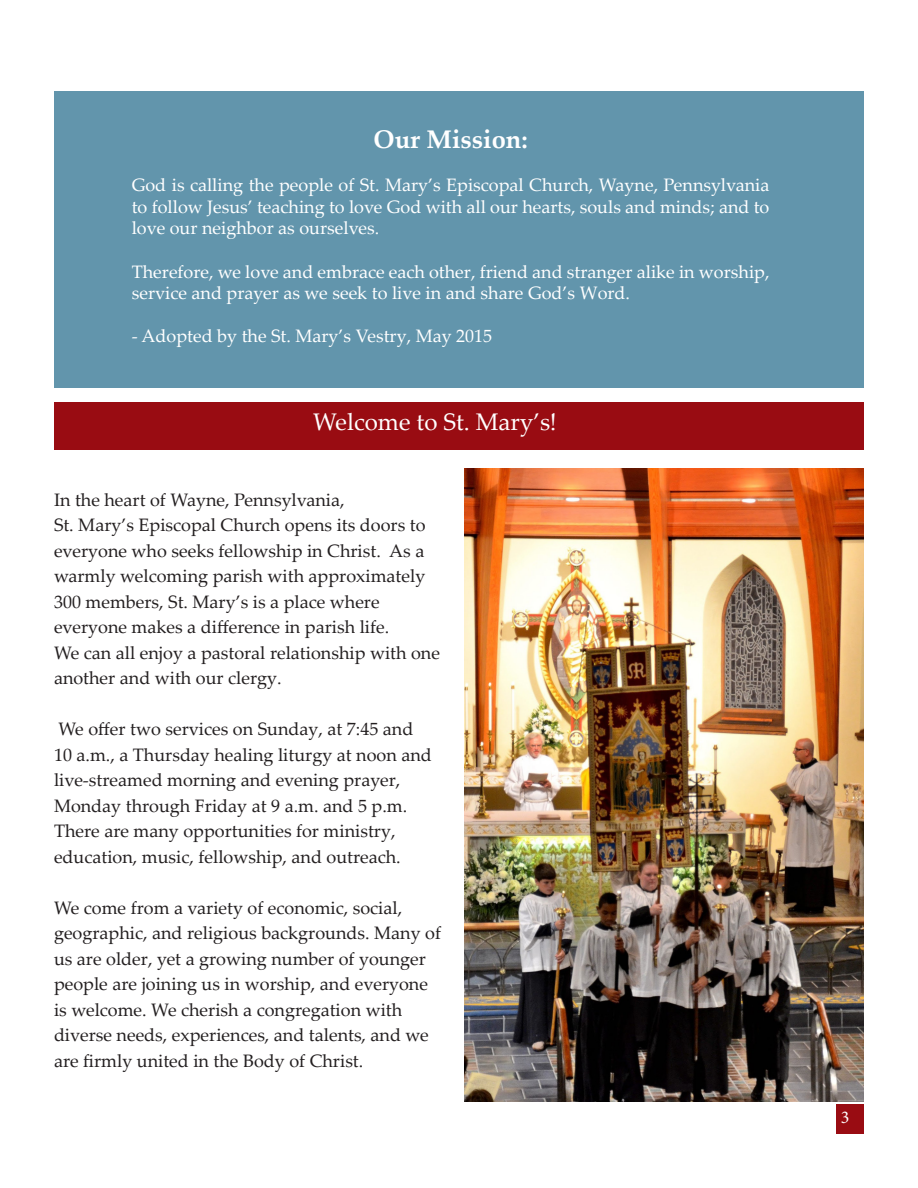
<style>
.page{position:relative;width:918px;height:1188px;background:#fff}
.page>*{position:absolute;margin:0;border:0;box-sizing:border-box;transform-origin:0 0}
.t1{font:700 25.5px "Palatino Linotype";color:#fff}
.t2{font:24px "Palatino Linotype";color:#fff}
.t3{font:18px/25.5px "Palatino Linotype";color:#231f20}
.t4{font:18px/21.6px "Palatino Linotype";color:#fff;text-align:justify}
.t5{font:18px "Minion Pro";color:#fff}
</style>
<div class="page">
<div style="left:837px;top:1104px;width:27px;height:30px;background:#990c12"></div>
<div style="left:54px;top:91px;width:810px;height:297px;background:#6295ac"></div>
<div style="left:54px;top:402px;width:810px;height:47px;background:#990c12"></div>
<img style="left:464px;top:469px;width:400px;height:633px">
<p class="t1" style="left:373px;top:121px;width:156px">Our Mission:</p>
<p class="t4" style="left:132px;top:174px;width:639px">God is calling the people of St. Mary’s Episcopal Church, Wayne, Pennsylvania to follow Jesus’ teaching to love God with all our hearts, souls and minds; and to love our neighbor as ourselves.</p>
<p class="t4" style="left:132px;top:260px;width:639px">Therefore, we love and embrace each other, friend and stranger alike in worship, service and prayer as we seek to live in and share God’s Word.</p>
<p class="t4" style="left:132px;top:325px;width:362px">- Adopted by the St. Mary’s Vestry, May 2015</p>
<p class="t2" style="left:313px;top:405px;width:245px">Welcome to St. Mary’s!</p>
<p class="t3" style="left:54px;top:486px;width:292px">In the heart of Wayne, Pennsylvania,</p>
<p class="t3" style="left:54px;top:512px;width:373px">St. Mary’s Episcopal Church opens its doors to everyone who seeks fellowship in Christ. As a warmly welcoming parish with approximately 300 members, St. Mary’s is a place where everyone makes a difference in parish life.</p>
<p class="t3" style="left:54px;top:639px;width:388px">We can all enjoy a pastoral relationship with one another and with our clergy.</p>
<p class="t3" style="left:54px;top:716px;width:379px">We offer two services on Sunday, at 7:45 and<br>10 a.m., a Thursday healing liturgy at noon and live-streamed morning and evening prayer, Monday through Friday at 9 a.m. and 5 p.m.<br>There are many opportunities for ministry, education, music, fellowship, and outreach.</p>
<p class="t3" style="left:54px;top:894px;width:389px">We come from a variety of economic, social, geographic, and religious backgrounds. Many of us are older, yet a growing number of younger people are joining us in worship, and everyone is welcome. We cherish a congregation with diverse needs, experiences, and talents, and we are firmly united in the Body of Christ.</p>
<p class="t5" style="left:841px;top:1106px;width:10px">3</p>
</div>
